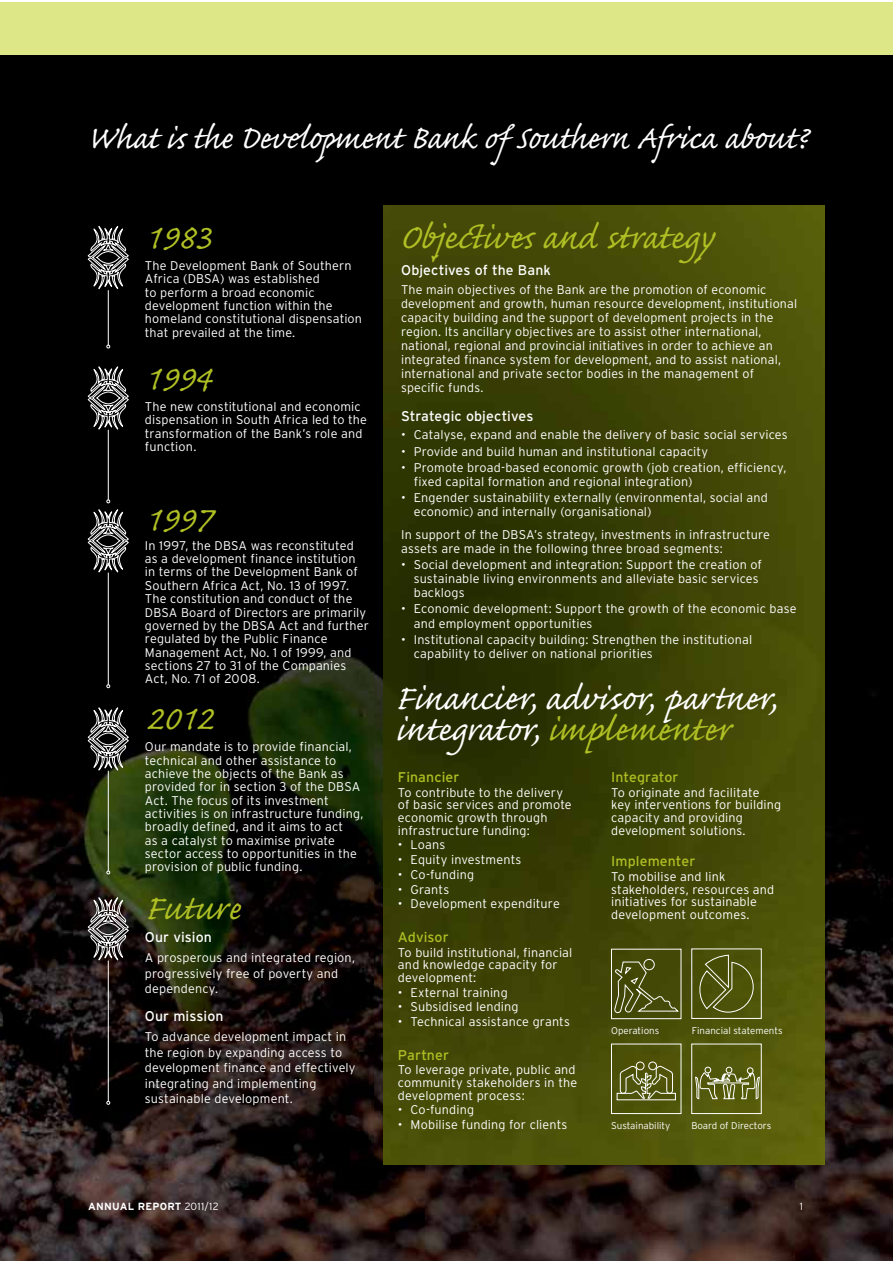
<style>
.page{position:relative;width:893px;height:1263px;background:#fff}
.page>*{position:absolute;margin:0;border:0;box-sizing:border-box;transform-origin:0 0}
.t1{font:44.55px "Caflisch Script Pro";color:#fff}
.t2{font:44.55px "Caflisch Script Pro";color:#afbf24}
.t3{font:41.55px "Caflisch Script Pro";letter-spacing:-.01em;color:#fff}
.t4{font:14.1px "Interstate";letter-spacing:.005em;color:#fff}
.t5{font:14.1px "Interstate";letter-spacing:.01em;color:#afbf24}
.t6{font:300 12.6px/13.4px "Interstate";letter-spacing:.01em;color:#fff}
.t7{font:700 10.35px "Interstate";letter-spacing:.025em;color:#fff}
.t8{font:300 10.35px "Interstate";color:#fff}
.t9{font:300 9.75px "Interstate";color:#fff}
.s1{color:#afbf24}
.s2{font-weight:300}
</style>
<div class="page">
<img style="left:0;top:55px;width:372px;height:1206px">
<div style="left:372px;top:55px;width:521px;height:158px;background:#000"></div>
<img style="left:372px;top:213px;width:53px;height:1048px">
<img style="left:794px;top:213px;width:99px;height:1048px">
<img style="left:425px;top:1164px;width:369px;height:97px">
<img style="left:383px;top:205px;width:441px;height:959px">
<hr style="left:108px;top:771px;width:1px;height:100px;background:#fff">
<svg style="left:106px;top:871px;width:4px;height:3px"></svg>
<hr style="left:108px;top:961px;width:1px;height:140px;background:#fff">
<svg style="left:106px;top:1101px;width:4px;height:4px"></svg>
<hr style="left:108px;top:573px;width:1px;height:112px;background:#fff">
<svg style="left:106px;top:684px;width:4px;height:4px"></svg>
<hr style="left:108px;top:430px;width:1px;height:70px;background:#fff">
<svg style="left:106px;top:500px;width:4px;height:3px"></svg>
<hr style="left:108px;top:291px;width:1px;height:54px;background:#fff">
<svg style="left:106px;top:345px;width:4px;height:3px"></svg>
<svg style="left:87px;top:366px;width:42px;height:64px"></svg>
<svg style="left:87px;top:225px;width:42px;height:65px"></svg>
<svg style="left:87px;top:509px;width:42px;height:64px"></svg>
<svg style="left:87px;top:707px;width:42px;height:64px"></svg>
<svg style="left:87px;top:897px;width:42px;height:64px"></svg>
<div style="left:636px;top:1062px;width:8px;height:8px;border:1px solid #fff;border-radius:50%"></div>
<div style="left:648px;top:1062px;width:9px;height:8px;border:1px solid #fff;border-radius:50%"></div>
<svg style="left:616px;top:1065px;width:60px;height:36px"></svg>
<div style="left:611px;top:1044px;width:70px;height:70px;border:1px solid #fff"></div>
<svg style="left:695px;top:1067px;width:65px;height:32px"></svg>
<div style="left:691px;top:1044px;width:71px;height:70px;border:1px solid #fff"></div>
<svg style="left:697px;top:954px;width:57px;height:59px"></svg>
<div style="left:691px;top:949px;width:71px;height:70px;border:1px solid #fff"></div>
<div style="left:643px;top:959px;width:12px;height:11px;border:1px solid #fff;border-radius:50%"></div>
<svg style="left:613px;top:961px;width:66px;height:53px"></svg>
<div style="left:611px;top:949px;width:70px;height:70px;border:1px solid #fff"></div>
<div style="left:0;top:2px;width:893px;height:52px;background:#dee787"></div>
<h2 class="t3" style="left:87px;top:123px;width:721px">What is the Development Bank of Southern Africa about?</h2>
<h1 class="t2" style="left:145px;top:221px;width:68px">1983</h1>
<p class="t6" style="left:145px;top:260px;width:219px">The Development Bank of Southern<br>Africa (DBSA) was established<br>to perform a broad economic development function within the homeland constitutional dispensation that prevailed at the time.</p>
<h1 class="t2" style="left:144px;top:362px;width:68px">1994</h1>
<p class="t6" style="left:145px;top:401px;width:224px">The new constitutional and economic dispensation in South Africa led to the transformation of the Bank’s role and function.</p>
<h1 class="t2" style="left:145px;top:503px;width:68px">1997</h1>
<p class="t6" style="left:145px;top:540px;width:225px">In 1997, the DBSA was reconstituted as a development finance institution in terms of the Development Bank of Southern Africa Act, No. 13 of 1997.<br>The constitution and conduct of the DBSA Board of Directors are primarily governed by the DBSA Act and further regulated by the Public Finance Management Act, No. 1 of 1999, and sections 27 to 31 of the Companies Act, No. 71 of 2008.</p>
<h1 class="t2" style="left:147px;top:702px;width:68px">2012</h1>
<p class="t6" style="left:145px;top:741px;width:220px">Our mandate is to provide financial, technical and other assistance to achieve the objects of the Bank as provided for in section 3 of the DBSA Act. The focus of its investment activities is on infrastructure funding, broadly defined, and it aims to act<br>as a catalyst to maximise private sector access to opportunities in the provision of public funding.</p>
<h1 class="t2" style="left:145px;top:892px;width:98px">Future</h1>
<p class="t4" style="left:145px;top:932px;width:69px">Our vision</p>
<p class="t6" style="left:145px;top:951px;width:212px;line-height:15.6px">A prosperous and integrated region, progressively free of poverty and dependency.</p>
<p class="t4" style="left:145px;top:1011px;width:80px">Our mission</p>
<p class="t6" style="left:145px;top:1030px;width:212px;line-height:15.6px">To advance development impact in the region by expanding access to development finance and effectively integrating and implementing sustainable development.</p>
<h1 class="t2" style="left:400px;top:221px;width:315px">Objectives and strategy</h1>
<p class="t4" style="left:401px;top:265px;width:151px">Objectives of the Bank</p>
<p class="t6" style="left:401px;top:283px;width:398px;line-height:14.1px">The main objectives of the Bank are the promotion of economic development and growth, human resource development, institutional capacity building and the support of development projects in the region. Its ancillary objectives are to assist other international, national, regional and provincial initiatives in order to achieve an integrated finance system for development, and to assist national, international and private sector bodies in the management of specific funds.</p>
<p class="t4" style="left:401px;top:411px;width:134px">Strategic objectives</p>
<p class="t6" style="left:401px;top:429px;width:388px">• Catalyse, expand and enable the delivery of basic social services</p>
<p class="t6" style="left:401px;top:446px;width:308px">• Provide and build human and institutional capacity</p>
<p class="t6" style="left:414px;top:461px;width:374px;line-height:14.1px;text-indent:-13px">• Promote broad-based economic growth (job creation, efficiency, fixed capital formation and regional integration)</p>
<p class="t6" style="left:414px;top:492px;width:356px;line-height:14.1px;text-indent:-13px">• Engender sustainability externally (environmental, social and economic) and internally (organisational)</p>
<p class="t6" style="left:401px;top:528px;width:370px;line-height:14.1px">In support of the DBSA’s strategy, investments in infrastructure assets are made in the following three broad segments:</p>
<p class="t6" style="left:414px;top:559px;width:350px;line-height:14.1px;text-indent:-13px">• Social development and integration: Support the creation of sustainable living environments and alleviate basic services backlogs</p>
<p class="t6" style="left:414px;top:603px;width:384px;line-height:14.1px;text-indent:-13px">• Economic development: Support the growth of the economic base and employment opportunities</p>
<p class="t6" style="left:414px;top:633px;width:340px;line-height:14.1px;text-indent:-13px">• Institutional capacity building: Strengthen the institutional capability to deliver on national priorities</p>
<h1 class="t1" style="left:395px;top:682px;width:383px">Financier, advisor, partner,</h1>
<h1 class="t1" style="left:395px;top:713px;width:338px">integrator, <span class="s1">implementer</span></h1>
<p class="t5" style="left:398px;top:772px;width:63px">Financier</p>
<p class="t6" style="left:398px;top:787px;width:175px;line-height:12.6px">To contribute to the delivery of basic services and promote economic growth through infrastructure funding:</p>
<p class="t6" style="left:398px;top:839px;width:49px">• Loans</p>
<p class="t6" style="left:398px;top:854px;width:125px">• Equity investments</p>
<p class="t6" style="left:398px;top:869px;width:78px">• Co-funding</p>
<p class="t6" style="left:398px;top:883px;width:53px">• Grants</p>
<p class="t6" style="left:398px;top:898px;width:163px">• Development expenditure</p>
<p class="t5" style="left:398px;top:932px;width:52px">Advisor</p>
<p class="t6" style="left:398px;top:947px;width:176px;line-height:12.6px">To build institutional, financial and knowledge capacity for development:</p>
<p class="t6" style="left:398px;top:986px;width:111px">• External training</p>
<p class="t6" style="left:398px;top:1001px;width:122px">• Subsidised lending</p>
<p class="t6" style="left:398px;top:1016px;width:173px">• Technical assistance grants</p>
<p class="t5" style="left:398px;top:1049px;width:52px">Partner</p>
<p class="t6" style="left:398px;top:1065px;width:181px;line-height:12.6px">To leverage private, public and community stakeholders in the development process:</p>
<p class="t6" style="left:398px;top:1104px;width:78px">• Co-funding</p>
<p class="t6" style="left:398px;top:1119px;width:171px">• Mobilise funding for clients</p>
<p class="t5" style="left:611px;top:772px;width:69px">Integrator</p>
<p class="t6" style="left:611px;top:787px;width:172px;line-height:12.6px">To originate and facilitate key interventions for building capacity and providing development solutions.</p>
<p class="t5" style="left:611px;top:856px;width:86px">Implementer</p>
<p class="t6" style="left:611px;top:871px;width:165px;line-height:12.6px">To mobilise and link stakeholders, resources and initiatives for sustainable development outcomes.</p>
<p class="t9" style="left:611px;top:1027px;width:50px">Operations</p>
<p class="t9" style="left:692px;top:1027px;width:92px">Financial statements</p>
<p class="t9" style="left:611px;top:1122px;width:61px">Sustainability</p>
<p class="t9" style="left:691px;top:1122px;width:81px">Board of Directors</p>
<p class="t7" style="left:88px;top:1203px;width:132px">ANNUAL REPORT <span class="s2">2011/12</span></p>
<p class="t8" style="left:800px;top:1203px;width:5px">1</p>
</div>
